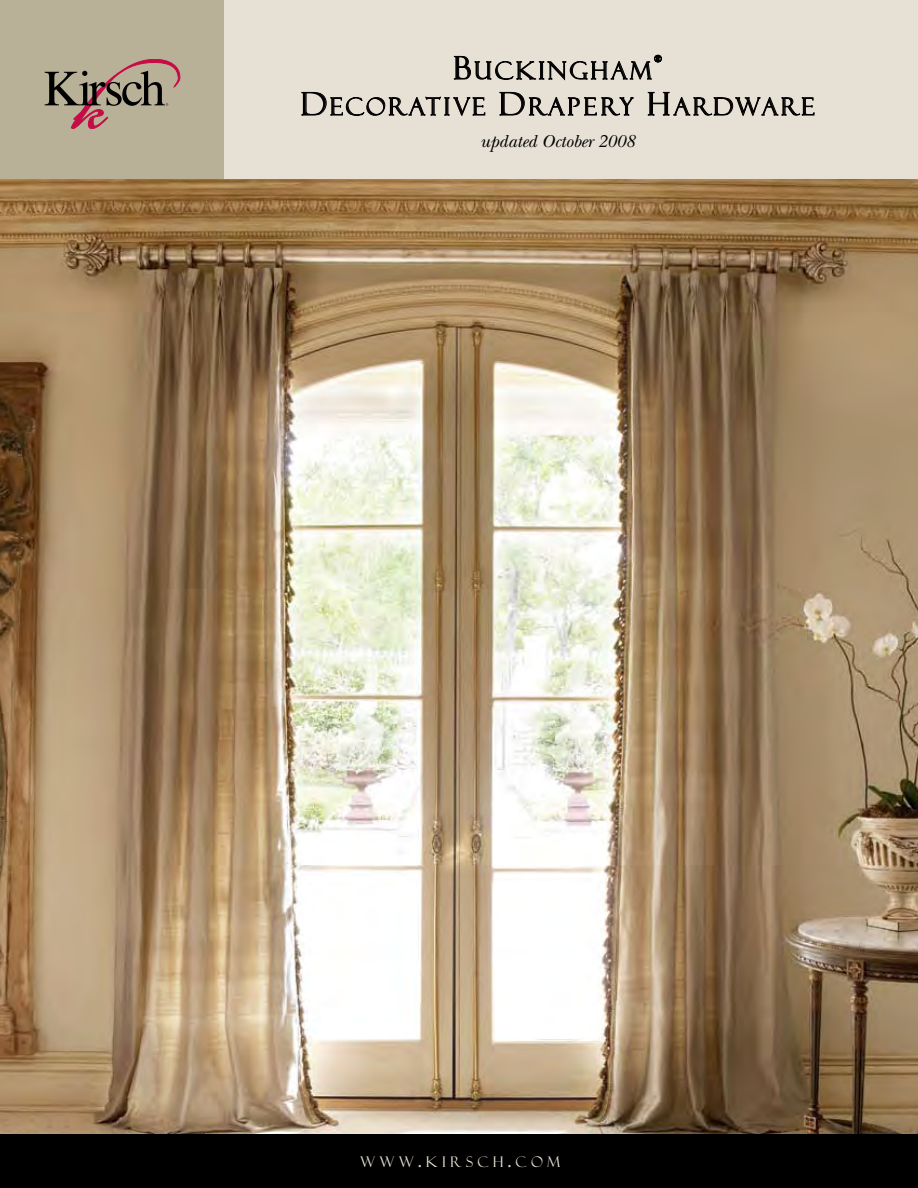
<style>
.page{position:relative;width:918px;height:1188px;background:#fff}
.page>*{position:absolute;margin:0;border:0;box-sizing:border-box;transform-origin:0 0}
.t1{font:24px/36px "Felix Titling";letter-spacing:.115em;color:#000;text-align:center}
.t2{font:italic 18px "New Baskerville";color:#000}
.t3{font:14.7px "Felix Titling";letter-spacing:.285em;color:#e7e0d5}
.s1{font-size:31.5px}
.s2{font-size:21px}
</style>
<div class="page">
<img style="left:0;top:179px;width:918px;height:955px">
<div style="left:0;top:0;width:918px;height:179px;background:#e7e0d5"></div>
<div style="left:0;top:0;width:224px;height:179px;background:#b9b098"></div>
<div style="left:0;top:1134px;width:918px;height:54px;background:#000"></div>
<svg style="left:45px;top:59px;width:135px;height:70px"></svg>
<svg style="left:454px;top:55px;width:208px;height:26px"></svg>
<svg style="left:302px;top:92px;width:183px;height:24px"></svg>
<svg style="left:500px;top:92px;width:134px;height:24px"></svg>
<svg style="left:648px;top:92px;width:166px;height:24px"></svg>
<p class="t1" style="left:301px;top:53px;width:515px"><span class="s1">B</span>UCKINGHAM<br><span class="s1">D</span>ECORATIVE <span class="s1">D</span>RAPERY <span class="s1">H</span>ARDWARE</p>
<p class="t2" style="left:480px;top:130px;width:156px">updated October 2008</p>
<p class="t3" style="left:360px;top:1154px;width:202px">WWW<span class="s2">.</span>KIRSCH<span class="s2">.</span>COM</p>
</div>
